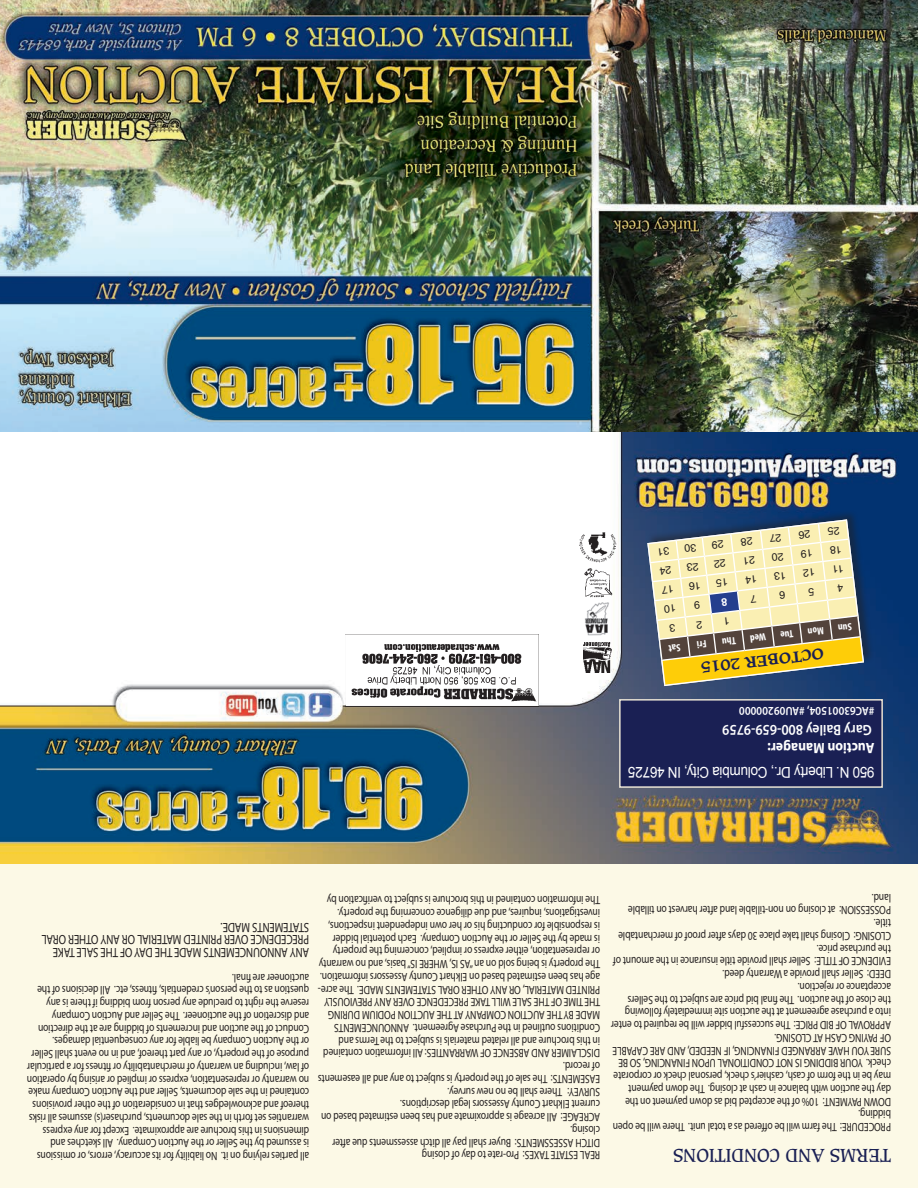
<style>
.page{position:relative;width:918px;height:1188px;background:#fff}
.page>*{position:absolute;margin:0;border:0;box-sizing:border-box;transform-origin:0 0}
.t1{font:18px "Caxton";color:#1a2054}
.t2{font:15px "Arial";letter-spacing:-.02em;color:#fff;scale:.9 1}
.t3{font:600 15px "Myriad Pro";color:#fff;scale:.9 1}
.t4{font:700 15px "Myriad Pro";color:#fff;scale:.9 1}
.t5{font:700 15px "Caxton";color:#1a2054;scale:1.1 1}
.t6{font:13.5px/12.8px "Myriad Pro";letter-spacing:-.01em;color:#231f20;scale:.8 1}
.t7{font:12px/12.8px "Myriad Pro";letter-spacing:-.01em;color:#231f20;scale:.8 1}
.t8{font:600 12px "Myriad Pro";color:#fff;scale:.9 1}
</style>
<div class="page">
<img style="left:0;top:0;width:918px;height:865px">
<div style="left:620px;top:700px;width:262px;height:87px;background:#1a2054"></div>
<div style="left:619px;top:699px;width:264px;height:89px;border:2px solid #e8e2d4"></div>
<div style="left:646px;top:509px;width:228px;height:179px;background:#231f20;opacity:.5"></div>
<img style="left:584px;top:642px;width:28px;height:31px">
<img style="left:582px;top:566px;width:32px;height:32px">
<img style="left:579px;top:533px;width:37px;height:30px">
<img style="left:584px;top:603px;width:25px;height:33px">
<img style="left:346px;top:634px;width:192px;height:72px">
<div style="left:0;top:865px;width:918px;height:323px;background:#fcf9e6"></div>
<svg style="left:646px;top:519px;width:219px;height:168px;background:#b9b287"></svg>
<p class="t5" style="left:825px;top:662px;width:114px;rotate:173deg">Octo ber 2015</p>
<p class="t8" style="left:875px;top:719px;width:152px;rotate:-180deg">#AC63001504, #AU09200000</p>
<p class="t3" style="left:872px;top:740px;width:168px;rotate:-180deg">Gary Bailey 800-659-9759</p>
<p class="t4" style="left:875px;top:758px;width:121px;rotate:-180deg">Auction Manager:</p>
<p class="t2" style="left:875px;top:781px;width:275px;rotate:-180deg">950 N. Liberty Dr., Columbia City, IN 46725</p>
<p class="t6" style="left:309px;top:959px;width:336px;rotate:-180deg">ANY ANNOUNCEMENTS MADE THE DAY OF THE SALE TAKE<br>PRECEDENCE OVER PRINTED MATERIAL OR ANY OTHER ORAL<br>STATEMENTS MADE.</p>
<p class="t7" style="left:309px;top:1163px;width:354px;rotate:-180deg">all parties relying on it. No liability for its accuracy, errors, or omissions<br>is assumed by the Seller or the Auction Company. All sketches and dimensions in this brochure are approximate. Except for any express warranties set forth in the sale documents, purchaser(s) assumes all risks thereof and acknowledges that in consideration of the other provisions contained in the sale documents, Seller and the Auction Company make no warranty or representation, express or implied or arising by operation of law, including an warranty of merchantability or fitness for a particular purpose of the property, or any part thereof, and in no event shall Seller or the Auction Company be liable for any consequential damages.<br>Conduct of the auction and increments of bidding are at the direction and discretion of the auctioneer. The Seller and Auction Company reserve the right to preclude any person from bidding if there is any question as to the person’s credentials, fitness, etc. All decisions of the auctioneer are final.</p>
<p class="t7" style="left:600px;top:1162px;width:354px;rotate:-180deg">REAL ESTATE TAXES: Pro-rate to day of closing<br>DITCH ASSESSMENTS: Buyer shall pay all ditch assessments due after closing.<br>ACREAGE: All acreage is approximate and has been estimated based on current Elkhart County Assessors legal descriptions.<br>SURVEY: There shall be no new survey.<br>EASEMENTS: The sale of the property is subject to any and all easements of record.<br>DISCLAIMER AND ABSENCE OF WARRANTIES: All information contained in this brochure and all related materials is subject to the Terms and Conditions outlined in the Purchase Agreement. ANNOUNCEMENTS MADE BY THE AUCTION COMPANY AT THE AUCTION PODIUM DURING THE TIME OF THE SALE WILL TAKE PRECEDENCE OVER ANY PREVIOUSLY PRINTED MATERIAL, OR ANY OTHER ORAL STATEMENTS MADE. The acre&shy;age has been estimated based on Elkhart County Assessors information.<br>The property is being sold on an “AS IS, WHERE IS” basis, and no warranty or representation, either express or implied, concerning the property<br>is made by the Seller or the Auction Company. Each potential bidder<br>is responsible for conducting his or her own independent inspections, investigations, inquires, and due diligence concerning the property.<br>The information contained in this brochure is subject to verification by</p>
<p class="t7" style="left:891px;top:1134px;width:351px;rotate:-180deg">PROCEDURE: The farm will be offered as a total unit. There will be open bidding.<br>DOWN PAYMENT: 10% of the accepted bid as down payment on the day the auction with balance in cash at closing. The down payment may be in the form of cash, cashier’s check, personal check or corporate check. YOUR BIDDING IS NOT CONDITIONAL UPON FINANCING, SO BE SURE YOU HAVE ARRANGED FINANCING, IF NEEDED, AND ARE CAPABLE OF PAYING CASH AT CLOSING.<br>APPROVAL OF BID PRICE: The successful bidder will be required to enter into a purchase agreement at the auction site immediately following the close of the auction. The final bid price are subject to the Sellers acceptance or rejection.<br>DEED: Seller shall provide a Warranty deed.<br>EVIDENCE OF TITLE: Seller shall provide title insurance in the amount of the purchase price.<br>CLOSING: Closing shall take place 30 days after proof of merchantable title.<br>POSSESSION: at closing on non-tillable land after harvest on tillable land.</p>
<h1 class="t1" style="left:891px;top:1166px;width:219px;rotate:-180deg">TERMS AND CONDITIONS</h1>
</div>
